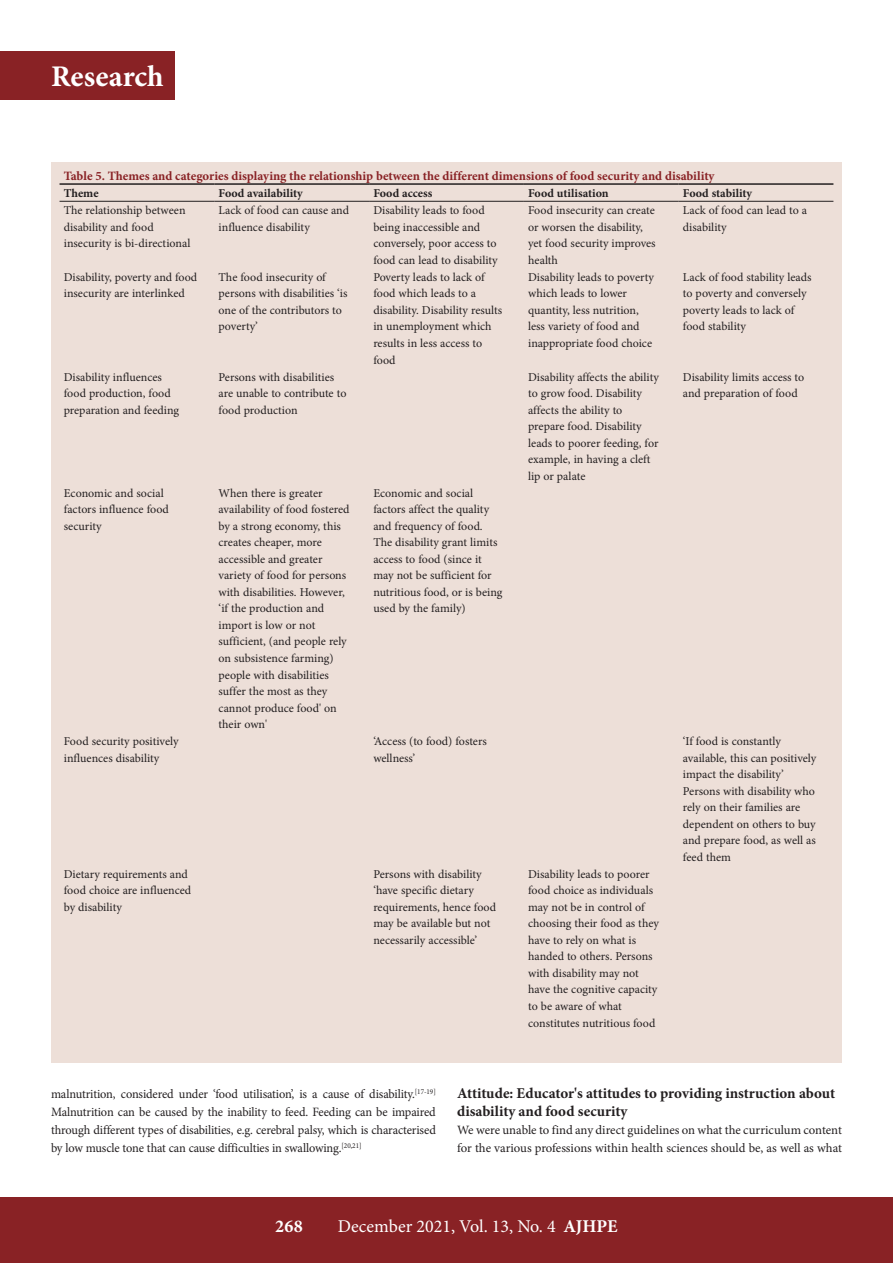
<style>
.page{position:relative;width:893px;height:1263px;background:#fff}
.page>*{position:absolute;margin:0;border:0;box-sizing:border-box;transform-origin:0 0}
.t1{font:700 30px "Minion Pro";color:#fff}
.t2{font:18px "Minion Pro";color:#fff}
.t3{font:700 18px "Minion Pro";color:#fff}
.C_HEAD{font:700 15px/18px "Minion Pro";letter-spacing:-.005em;color:#231f20}
.BODY_TEXT_1ST_PARAGR{font:12.75px/18px "Minion Pro";letter-spacing:-.005em;color:#231f20;text-align:justify}
.TABLE_HEAD{font:700 12.75px "Minion Pro";color:#892225}
.TABLE_COPY{font:12px/16.5px "Minion Pro";color:#231f20}
.TABLE_FIELD_NAME{font:700 12px "Minion Pro";color:#231f20}
.s1{font-weight:700}
</style>
<div class="page">
<div style="left:0;top:1197px;width:893px;height:66px;background:#892225"></div>
<div style="left:0;top:51px;width:174px;height:49px;background:#892225"></div>
<div style="left:51px;top:162px;width:791px;height:900px;background:#eddfd8"></div>
<hr style="left:60px;top:183px;width:154px;height:2px;background:#231f20">
<hr style="left:214px;top:183px;width:155px;height:2px;background:#231f20">
<hr style="left:369px;top:183px;width:155px;height:2px;background:#231f20">
<hr style="left:524px;top:183px;width:155px;height:2px;background:#231f20">
<hr style="left:679px;top:183px;width:154px;height:2px;background:#231f20">
<hr style="left:60px;top:201px;width:154px;height:1px;background:#231f20">
<hr style="left:214px;top:201px;width:155px;height:1px;background:#231f20">
<hr style="left:369px;top:201px;width:155px;height:1px;background:#231f20">
<hr style="left:524px;top:201px;width:155px;height:1px;background:#231f20">
<hr style="left:679px;top:201px;width:154px;height:1px;background:#231f20">
<h1 class="t1" style="left:51px;top:56px;width:114px">Research</h1>
<p class="TABLE_HEAD" style="left:64px;top:167px;width:652px">Table 5. Themes and categories displaying the relationship between the different dimensions of food security and disability</p>
<p class="TABLE_FIELD_NAME" style="left:64px;top:185px;width:36px">Theme</p>
<p class="TABLE_FIELD_NAME" style="left:219px;top:185px;width:86px">Food availability</p>
<p class="TABLE_FIELD_NAME" style="left:373px;top:185px;width:60px">Food access</p>
<p class="TABLE_FIELD_NAME" style="left:528px;top:185px;width:82px">Food utilisation</p>
<p class="TABLE_FIELD_NAME" style="left:683px;top:185px;width:71px">Food stability</p>
<p class="TABLE_COPY" style="left:64px;top:202px;width:128px">The relationship between disability and food insecurity is bi-directional</p>
<p class="TABLE_COPY" style="left:219px;top:202px;width:132px">Lack of food can cause and influence disability</p>
<p class="TABLE_COPY" style="left:373px;top:202px;width:126px">Disability leads to food being inaccessible and conversely, poor access to food can lead to disability</p>
<p class="TABLE_COPY" style="left:528px;top:202px;width:129px">Food insecurity can create or worsen the disability, yet food security improves health</p>
<p class="TABLE_COPY" style="left:683px;top:202px;width:126px">Lack of food can lead to a disability</p>
<p class="TABLE_COPY" style="left:64px;top:269px;width:135px">Disability, poverty and food insecurity are interlinked</p>
<p class="TABLE_COPY" style="left:219px;top:269px;width:130px">The food insecurity of persons with disabilities ‘is one of the contributors to poverty’</p>
<p class="TABLE_COPY" style="left:373px;top:269px;width:130px">Poverty leads to lack of food which leads to a disability. Disability results in unemployment which results in less access to food</p>
<p class="TABLE_COPY" style="left:528px;top:269px;width:127px">Disability leads to poverty which leads to lower quantity, less nutrition, less variety of food and inappropriate food choice</p>
<p class="TABLE_COPY" style="left:683px;top:269px;width:130px">Lack of food stability leads to poverty and conversely poverty leads to lack of food stability</p>
<p class="TABLE_COPY" style="left:64px;top:369px;width:117px">Disability influences food production, food preparation and feeding</p>
<p class="TABLE_COPY" style="left:219px;top:369px;width:129px">Persons with disabilities are unable to contribute to food production</p>
<p class="TABLE_COPY" style="left:528px;top:369px;width:132px">Disability affects the ability to grow food. Disability affects the ability to prepare food. Disability leads to poorer feeding, for example, in having a cleft lip or palate</p>
<p class="TABLE_COPY" style="left:683px;top:369px;width:123px">Disability limits access to and preparation of food</p>
<p class="TABLE_COPY" style="left:64px;top:485px;width:107px">Economic and social factors influence food security</p>
<p class="TABLE_COPY" style="left:219px;top:485px;width:132px">When there is greater availability of food fostered by a strong economy, this creates cheaper, more accessible and greater variety of food for persons with disabilities. However, ‘if the production and import is low or not sufficient, (and people rely on subsistence farming) people with disabilities suffer the most as they cannot produce food' on their own'</p>
<p class="TABLE_COPY" style="left:373px;top:485px;width:131px">Economic and social factors affect the quality and frequency of food.<br>The disability grant limits access to food (since it may not be sufficient for nutritious food, or is being used by the family)</p>
<p class="TABLE_COPY" style="left:64px;top:733px;width:116px">Food security positively influences disability</p>
<p class="TABLE_COPY" style="left:373px;top:733px;width:115px">‘Access (to food) fosters wellness’</p>
<p class="TABLE_COPY" style="left:683px;top:733px;width:135px">‘If food is constantly available, this can positively impact the disability’</p>
<p class="TABLE_COPY" style="left:683px;top:783px;width:134px">Persons with disability who rely on their families are dependent on others to buy and prepare food, as well as feed them</p>
<p class="TABLE_COPY" style="left:64px;top:866px;width:129px">Dietary requirements and food choice are influenced by disability</p>
<p class="TABLE_COPY" style="left:373px;top:866px;width:124px">Persons with disability ‘have specific dietary requirements, hence food may be available but not necessarily accessible’</p>
<p class="TABLE_COPY" style="left:528px;top:866px;width:132px">Disability leads to poorer food choice as individuals may not be in control of choosing their food as they have to rely on what is handed to others. Persons with disability may not have the cognitive capacity to be aware of what constitutes nutritious food</p>
<p class="BODY_TEXT_1ST_PARAGR" style="left:51px;top:1085px;width:386px">malnutrition, considered under ‘food utilisation’, is a cause of disability.<sup>[17-19] </sup>Malnutrition can be caused by the inability to feed. Feeding can be impaired through different types of disabilities, e.g. cerebral palsy, which is characterised by low muscle tone that can cause difficulties in swallowing.<sup>[20,21]</sup></p>
<h3 class="C_HEAD" style="left:457px;top:1084px;width:380px">Attitude: Educator's attitudes to providing instruction about disability and food security</h3>
<p class="BODY_TEXT_1ST_PARAGR" style="left:457px;top:1121px;width:386px">We were unable to find any direct guidelines on what the curriculum content for the various professions within health sciences should be, as well as what</p>
<h2 class="t3" style="left:275px;top:1213px;width:29px">268</h2>
<h2 class="t2" style="left:338px;top:1214px;width:281px">December 2021, Vol. 13, No. 4 <span class="s1">AJHPE</span></h2>
</div>
